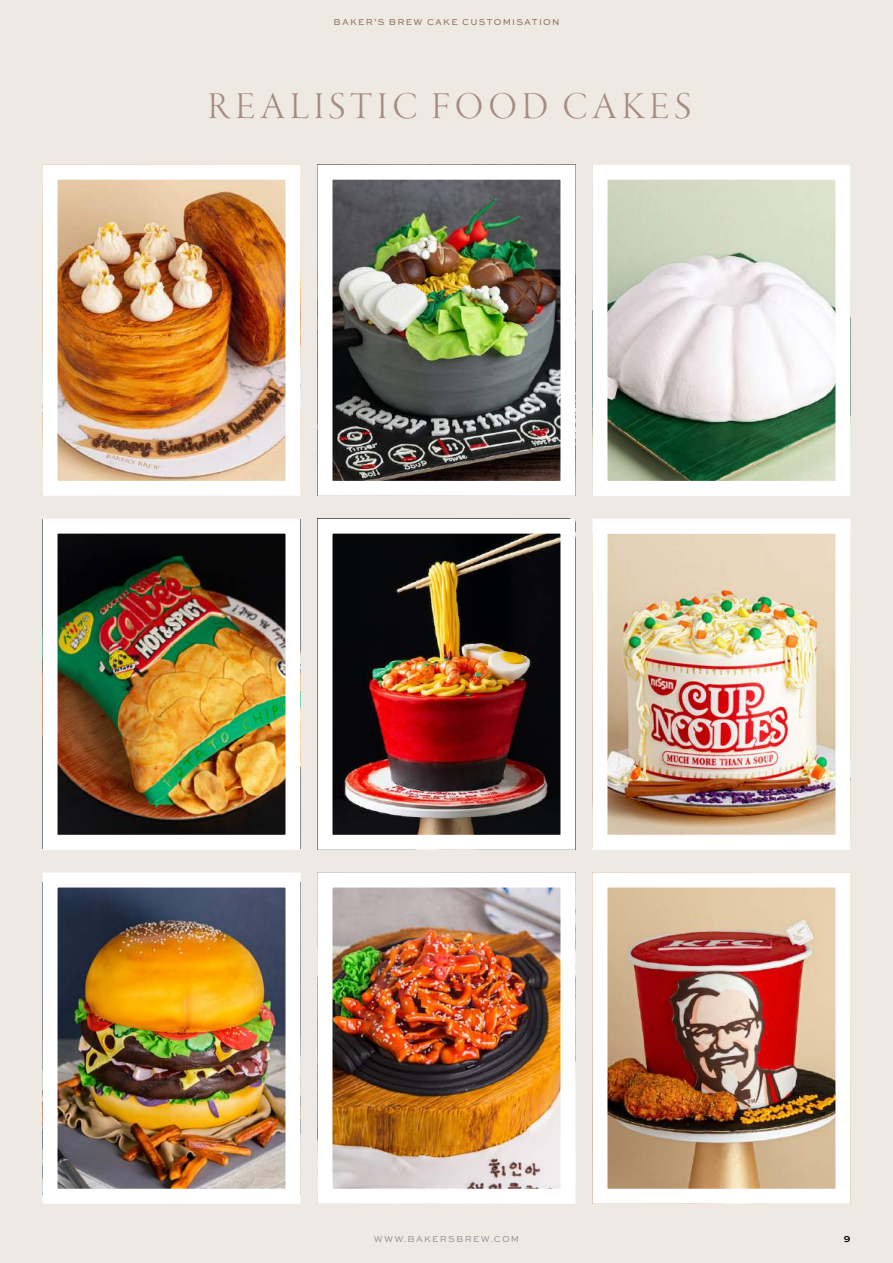
<style>
.page{position:relative;width:893px;height:1263px;background:#efe9e4}
.page>*{position:absolute;margin:0;border:0;box-sizing:border-box;transform-origin:0 0}
.t1{font:39px "Garamond Premr Pro Lt Disp";letter-spacing:.12em;color:#a68b80}
.t2{font:9px "Sweet Sans Pro";letter-spacing:.14em;color:#876c54}
.t3{font:9px "Sweet Sans Pro";letter-spacing:.14em;color:#939598}
.t4{font:700 9px "Sweet Sans Pro";color:#000}
</style>
<div class="page">
<img style="left:59px;top:181px;width:225px;height:299px">
<div style="left:43px;top:165px;width:257px;height:331px;border:15px solid #fff"></div>
<img style="left:59px;top:535px;width:225px;height:299px">
<div style="left:43px;top:519px;width:257px;height:331px;border:15px solid #fff"></div>
<img style="left:59px;top:888px;width:225px;height:300px">
<div style="left:43px;top:872px;width:257px;height:332px;border:15px solid #fff"></div>
<img style="left:333px;top:181px;width:226px;height:299px">
<div style="left:317px;top:165px;width:258px;height:331px;border:15px solid #fff"></div>
<img style="left:333px;top:535px;width:226px;height:299px">
<div style="left:317px;top:519px;width:258px;height:331px;border:15px solid #fff"></div>
<img style="left:333px;top:888px;width:226px;height:300px">
<div style="left:317px;top:872px;width:258px;height:332px;border:15px solid #fff"></div>
<img style="left:608px;top:181px;width:226px;height:299px">
<div style="left:592px;top:165px;width:258px;height:331px;border:15px solid #fff"></div>
<img style="left:608px;top:535px;width:226px;height:299px">
<div style="left:592px;top:519px;width:258px;height:331px;border:15px solid #fff"></div>
<img style="left:608px;top:888px;width:226px;height:300px">
<div style="left:592px;top:872px;width:258px;height:332px;border:15px solid #fff"></div>
<p class="t2" style="left:333px;top:16px;width:228px">BAKER’S BREW CAKE CUSTOMISATION</p>
<h1 class="t1" style="left:208px;top:84px;width:485px">REALISTIC FOOD CAKES</h1>
<p class="t3" style="left:374px;top:1233px;width:147px">WWW.BAKERSBREW.COM</p>
<p class="t4" style="left:844px;top:1232px;width:8px">9</p>
</div>
